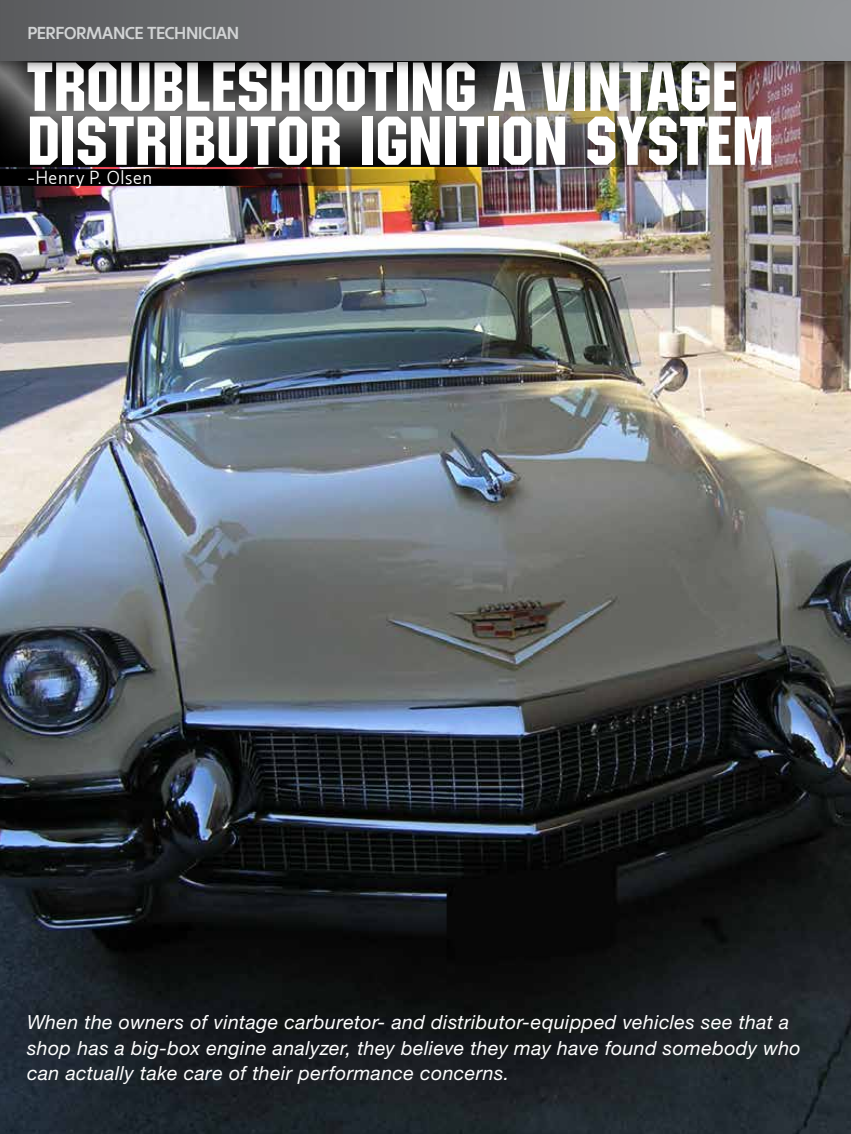
<style>
.page{position:relative;width:851px;height:1134px;background:#fff}
.page>*{position:absolute;margin:0;border:0;box-sizing:border-box;transform-origin:0 0}
.t1{font:67.5px/54px "Machine TT";color:#fff;scale:1.04 1}
.t2{font:italic 19.5px/25.5px "Helvetica Neue";letter-spacing:.02em;color:#fff}
.t3{font:300 18px "Machinato";letter-spacing:.005em;color:#fff}
.t4{font:700 16.5px "Machinato";letter-spacing:-.01em;color:#d1d3d4}
</style>
<div class="page">
<img style="left:0;top:168px;width:850px;height:966px">
<div style="left:0;top:59px;width:850px;height:109px;background:#fff;opacity:.5"></div>
<img style="left:0;top:169px;width:550px;height:16px">
<div style="left:0;top:0;width:850px;height:75px;background:#000;opacity:.75"></div>
<div style="left:0;top:0;width:850px;height:60px;background:linear-gradient(to right,#5a5c5e,#949799)"></div>
<p class="t4" style="left:27px;top:22px;width:213px">PERFORMANCE TECHNICIAN</p>
<h1 class="t1" style="left:27px;top:59px;width:719px">TROUBLESHOOTING A VINTAGE<br>DISTRIBUTOR IGNITION SYSTEM</h1>
<p class="t3" style="left:27px;top:167px;width:127px">-Henry P. Olsen</p>
<p class="t2" style="left:27px;top:1009px;width:775px">When the owners of vintage carburetor- and distributor-equipped vehicles see that a shop has a big-box engine analyzer, they believe they may have found somebody who can actually take care of their performance concerns.</p>
</div>
